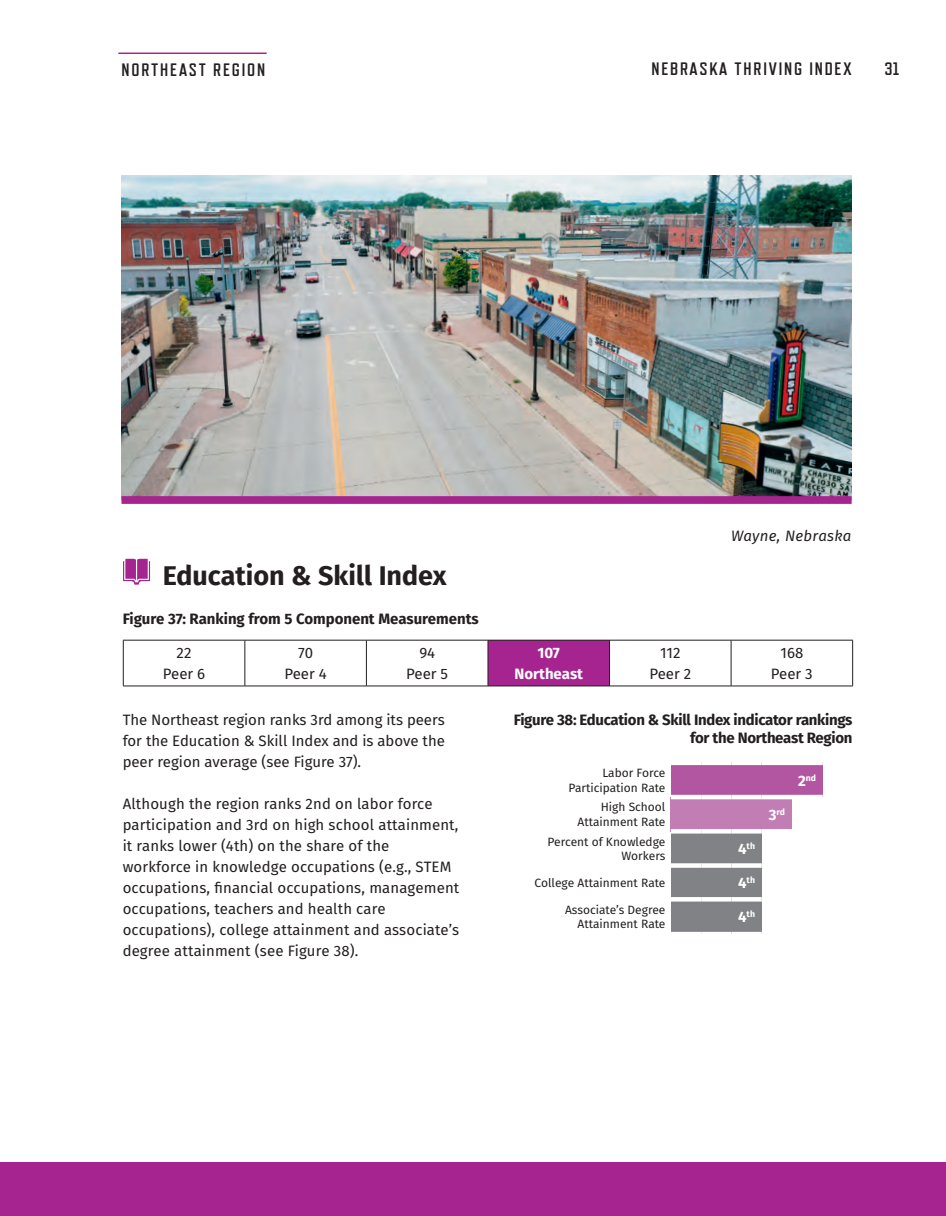
<style>
.page{position:relative;width:946px;height:1216px;background:#fff}
.page>*{position:absolute;margin:0;border:0;box-sizing:border-box;transform-origin:0 0}
.t1{font:700 27px "Fira Sans";color:#231f20}
.t2{font:700 18px "Refrigerator Deluxe";letter-spacing:.1em;color:#231f20}
.t3{font:15px/21px "Fira Sans";letter-spacing:.01em;color:#231f20;text-align:center}
.t4{font:700 15px/18px "Fira Sans";letter-spacing:-.02em;color:#231f20;text-align:right}
.t5{font:700 15px "Fira Sans";color:#231f20}
.t6{font:italic 15px "Fira Sans";letter-spacing:.02em;color:#231f20}
.t7{font:700 15px/21px "Fira Sans";color:#fff;text-align:center}
.t8{font:12px/14.4px "Fira Sans";color:#231f20;text-align:right}
.t9{font:700 8.7px "Fira Sans";color:#fff}
.s1{font-size:15px}
</style>
<div class="page">
<hr style="left:118px;top:52px;width:148px;height:2px;background:#a6248f">
<svg style="left:123px;top:558px;width:27px;height:26px"></svg>
<div style="left:670px;top:762px;width:151px;height:34px;background:#b256a1"></div>
<div style="left:670px;top:796px;width:121px;height:35px;background:#c17db4"></div>
<div style="left:670px;top:831px;width:91px;height:102px;background:#808285"></div>
<div style="left:670px;top:760px;width:30px;height:5px;background:#fff"></div>
<div style="left:700px;top:760px;width:31px;height:5px;background:#fff"></div>
<div style="left:731px;top:760px;width:30px;height:5px;background:#fff"></div>
<div style="left:761px;top:760px;width:30px;height:5px;background:#fff"></div>
<div style="left:791px;top:760px;width:30px;height:5px;background:#fff"></div>
<div style="left:670px;top:794px;width:30px;height:5px;background:#fff"></div>
<div style="left:700px;top:794px;width:31px;height:5px;background:#fff"></div>
<div style="left:731px;top:794px;width:30px;height:5px;background:#fff"></div>
<div style="left:761px;top:794px;width:30px;height:5px;background:#fff"></div>
<div style="left:791px;top:794px;width:30px;height:5px;background:#fff"></div>
<div style="left:670px;top:828px;width:30px;height:5px;background:#fff"></div>
<svg style="left:670px;top:863px;width:30px;height:4px"></svg>
<div style="left:670px;top:896px;width:30px;height:5px;background:#fff"></div>
<div style="left:700px;top:828px;width:31px;height:5px;background:#fff"></div>
<div style="left:731px;top:828px;width:30px;height:5px;background:#fff"></div>
<div style="left:761px;top:828px;width:30px;height:5px;background:#fff"></div>
<svg style="left:700px;top:863px;width:31px;height:4px"></svg>
<svg style="left:731px;top:863px;width:30px;height:4px"></svg>
<div style="left:700px;top:896px;width:31px;height:5px;background:#fff"></div>
<div style="left:731px;top:896px;width:30px;height:5px;background:#fff"></div>
<div style="left:670px;top:931px;width:30px;height:5px;background:#fff"></div>
<div style="left:700px;top:931px;width:31px;height:5px;background:#fff"></div>
<div style="left:731px;top:931px;width:30px;height:5px;background:#fff"></div>
<div style="left:487px;top:640px;width:122px;height:45px;background:#a6248f"></div>
<hr style="left:123px;top:639px;width:122px;height:1px;background:#231f20">
<hr style="left:123px;top:640px;width:1px;height:45px;background:#231f20">
<hr style="left:244px;top:640px;width:1px;height:45px;background:#231f20">
<hr style="left:245px;top:639px;width:121px;height:1px;background:#231f20">
<hr style="left:366px;top:639px;width:121px;height:1px;background:#231f20">
<hr style="left:366px;top:640px;width:1px;height:45px;background:#231f20">
<hr style="left:487px;top:639px;width:122px;height:1px;background:#231f20">
<hr style="left:487px;top:640px;width:1px;height:45px;background:#231f20">
<hr style="left:609px;top:639px;width:121px;height:1px;background:#231f20">
<hr style="left:609px;top:640px;width:1px;height:45px;background:#231f20">
<hr style="left:730px;top:639px;width:122px;height:1px;background:#231f20">
<hr style="left:730px;top:640px;width:1px;height:45px;background:#231f20">
<hr style="left:852px;top:640px;width:1px;height:45px;background:#231f20">
<hr style="left:123px;top:685px;width:122px;height:1px;background:#231f20">
<hr style="left:245px;top:685px;width:121px;height:1px;background:#231f20">
<hr style="left:366px;top:685px;width:121px;height:1px;background:#231f20">
<hr style="left:487px;top:685px;width:122px;height:1px;background:#231f20">
<hr style="left:609px;top:685px;width:121px;height:1px;background:#231f20">
<hr style="left:730px;top:685px;width:122px;height:1px;background:#231f20">
<img style="left:122px;top:176px;width:729px;height:320px">
<svg style="left:121px;top:496px;width:730px;height:8px;background:#a72990"></svg>
<div style="left:0;top:1161px;width:945px;height:54px;background:#a6248f"></div>
<p class="t2" style="left:121px;top:59px;width:145px">NORTHEAST REGION</p>
<h1 class="t1" style="left:163px;top:552px;width:285px">Education &amp; Skill Index</h1>
<p class="t2" style="left:651px;top:59px;width:201px">NEBRASKA THRIVING INDEX</p>
<p class="t2" style="left:884px;top:59px;width:16px">31</p>
<p class="t6" style="left:730px;top:524px;width:122px">Wayne, Nebraska</p>
<p class="t5" style="left:123px;top:606px;width:357px">Figure 37: Ranking from 5 Component Measurements</p>
<p class="t3" style="left:163px;top:642px;width:44px">22<br>Peer 6</p>
<p class="t3" style="left:284px;top:642px;width:44px">70<br>Peer 4</p>
<p class="t3" style="left:406px;top:642px;width:43px">94<br>Peer 5</p>
<p class="t7" style="left:514px;top:641px;width:70px">107<br>Northeast</p>
<p class="t3" style="left:649px;top:642px;width:43px">112<br>Peer 2</p>
<p class="t3" style="left:770px;top:642px;width:43px">168<br>Peer 3</p>
<p class="t3" style="left:123px;top:708px;width:323px;text-align:justify">The Northeast region ranks 3rd among its peers for the Education &amp; Skill Index and is above the peer region average (see Figure 37).</p>
<p class="t3" style="left:123px;top:792px;width:338px;text-align:left">Although the region ranks 2nd on labor force participation and 3rd on high school attainment, it ranks lower (4th) on the share of the workforce in knowledge occupations (e.g., STEM occupations, financial occupations, management occupations, teachers and health care occupations), college attainment and associate’s degree attainment (see Figure 38).</p>
<p class="t4" style="left:513px;top:709px;width:340px">Figure 38: Education &amp; Skill Index indicator rankings for the Northeast Region</p>
<p class="t8" style="left:568px;top:765px;width:98px">Labor Force<br>Participation Rate</p>
<p class="t9" style="left:797px;top:770px;width:19px"><span class="s1">2</span>nd</p>
<p class="t8" style="left:577px;top:799px;width:89px">High School<br>Attainment Rate</p>
<p class="t9" style="left:768px;top:804px;width:18px"><span class="s1">3</span>rd</p>
<p class="t8" style="left:547px;top:833px;width:119px">Percent of Knowledge<br>Workers</p>
<p class="t9" style="left:737px;top:838px;width:18px"><span class="s1">4</span>th</p>
<p class="t8" style="left:534px;top:875px;width:132px">College Attainment Rate</p>
<p class="t9" style="left:737px;top:872px;width:18px"><span class="s1">4</span>th</p>
<p class="t8" style="left:564px;top:902px;width:102px">Associate’s Degree<br>Attainment Rate</p>
<p class="t9" style="left:737px;top:906px;width:18px"><span class="s1">4</span>th</p>
</div>
